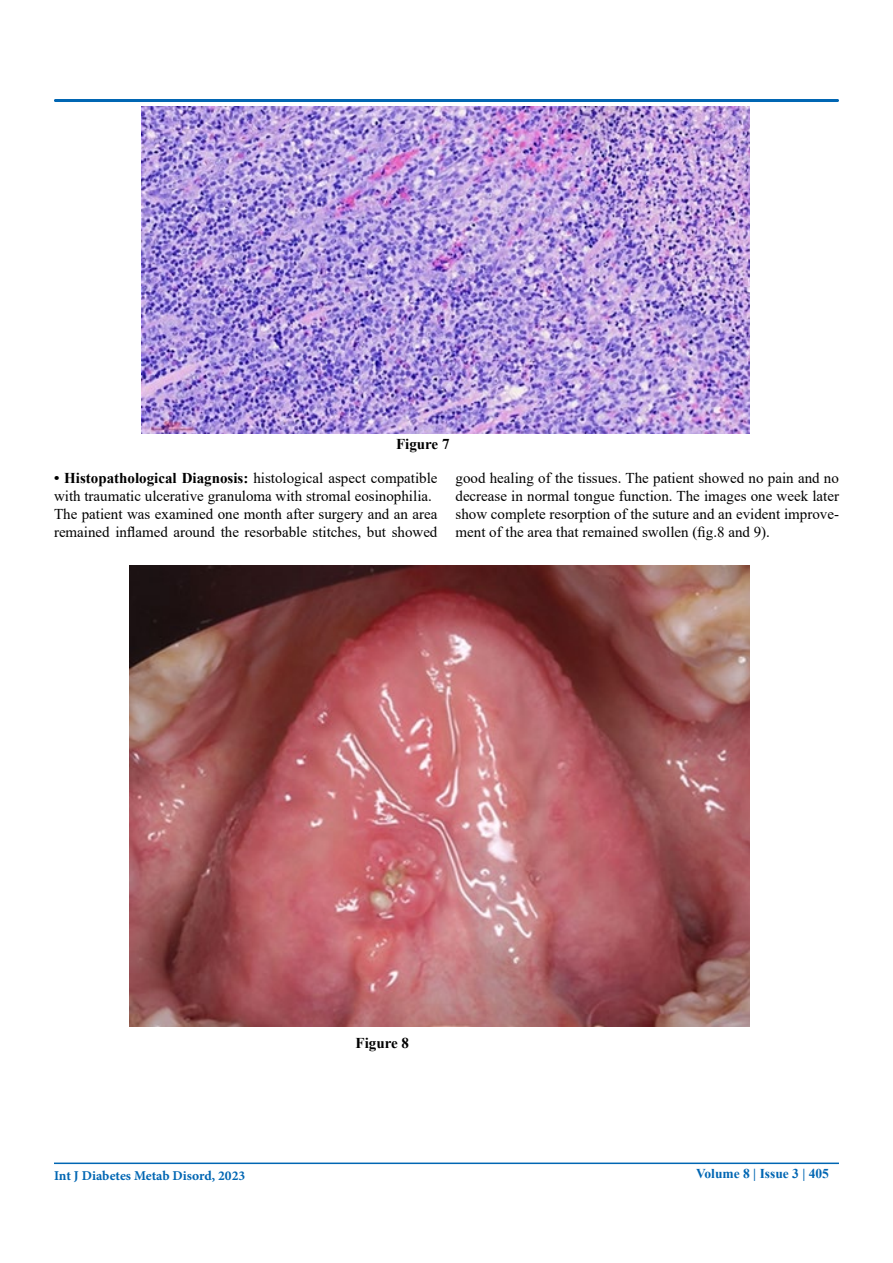
<style>
.page{position:relative;width:893px;height:1263px;background:#fff}
.page>*{position:absolute;margin:0;border:0;box-sizing:border-box;transform-origin:0 0}
.t1{font:15px/18px "Times New Roman";color:#000}
.t2{font:700 15px "Times New Roman";color:#000}
.t3{font:700 13.5px "Minion Pro";color:#0066b3}
.t4{font:700 13.5px "Times New Roman";color:#0066b3}
.s1{font-weight:700}
</style>
<div class="page">
<div style="left:54px;top:99px;width:785px;height:3px;border:2px solid #0066b3"></div>
<hr style="left:54px;top:1162px;width:785px;height:2px;background:#0066b3">
<img style="left:141px;top:106px;width:609px;height:328px">
<img style="left:130px;top:565px;width:620px;height:461px">
<p class="t2" style="left:396px;top:433px;width:55px">Figure 7</p>
<p class="t1" style="left:54px;top:468px;width:385px"><span class="s1">• Histopathological Diagnosis:</span> histological aspect compatible with traumatic ulcerative granuloma with stromal eosinophilia.<br>The patient was examined one month after surgery and an area remained inflamed around the resorbable stitches, but showed</p>
<p class="t1" style="left:455px;top:468px;width:385px;text-align:justify">good healing of the tissues. The patient showed no pain and no decrease in normal tongue function. The images one week later show complete resorption of the suture and an evident improve&shy;ment of the area that remained swollen (fig.8 and 9).</p>
<p class="t2" style="left:356px;top:1032px;width:55px">Figure 8</p>
<p class="t3" style="left:54px;top:1166px;width:193px">Int J Diabetes Metab Disord, 2023</p>
<p class="t4" style="left:696px;top:1163px;width:134px">Volume 8 | Issue 3 | 405</p>
</div>
